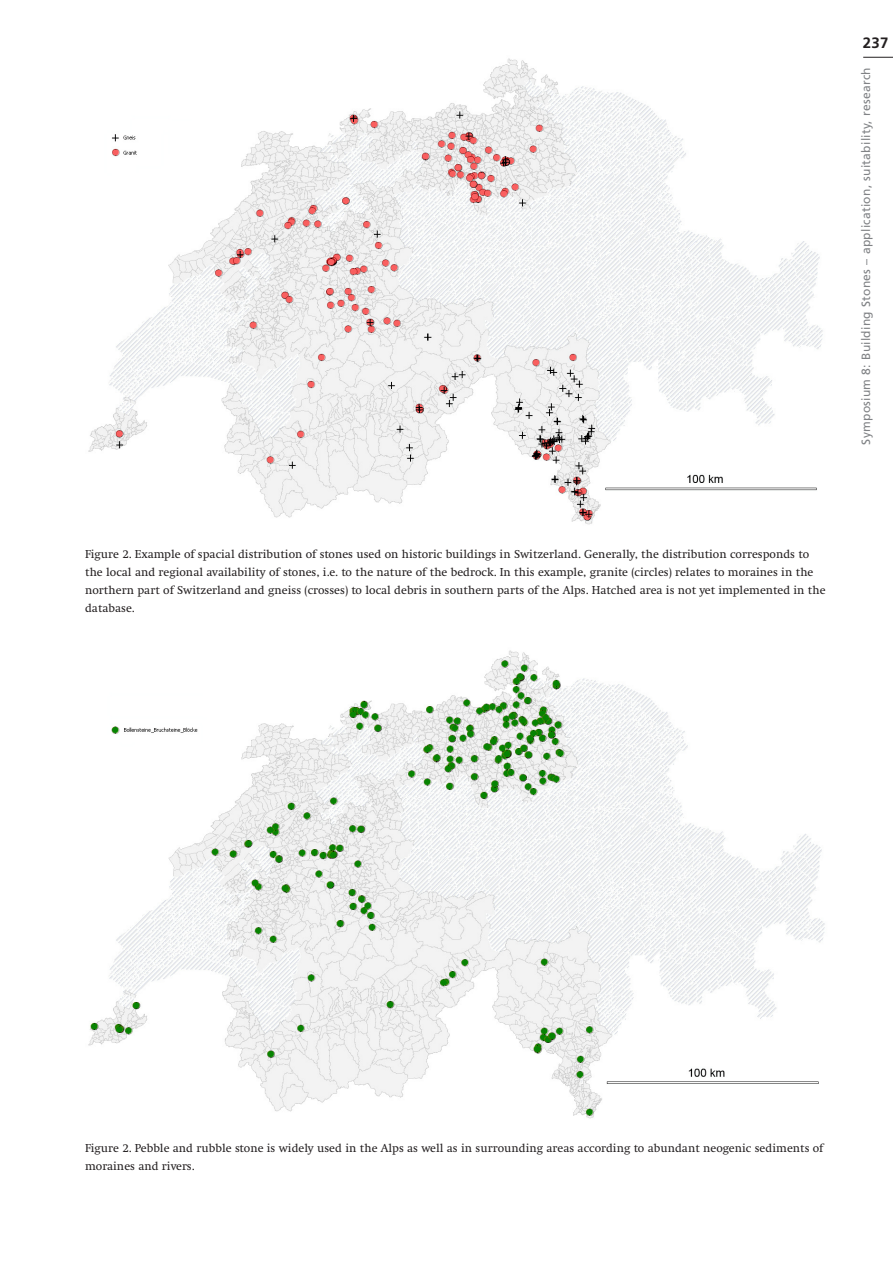
<style>
.page{position:relative;width:893px;height:1263px;background:#fff}
.page>*{position:absolute;margin:0;border:0;box-sizing:border-box;transform-origin:0 0}
.t1{font:700 15px "Frutiger";color:#231f20}
.t2{font:12px/18px "Swift";color:#231f20}
.t3{font:12px "Frutiger";letter-spacing:.025em;color:#808285}
</style>
<div class="page">
<hr style="left:863px;top:57px;width:30px;height:1px;background:#231f20">
<img style="left:88px;top:58px;width:735px;height:467px">
<img style="left:88px;top:650px;width:737px;height:469px">
<p class="t1" style="left:863px;top:34px;width:26px">237</p>
<p class="t3" style="left:859px;top:445px;width:379px;rotate:-90deg">Symposium 8: Building Stones – application, suitability, research</p>
<p class="t2" style="left:85px;top:545px;width:742px">Figure 2. Example of spacial distribution of stones used on historic buildings in Switzerland. Generally, the distribution corresponds to the local and regional availability of stones, i.e. to the nature of the bedrock. In this example, granite (circles) relates to moraines in the northern part of Switzerland and gneiss (crosses) to local debris in southern parts of the Alps. Hatched area is not yet implemented in the database.</p>
<p class="t2" style="left:85px;top:1139px;width:740px">Figure 2. Pebble and rubble stone is widely used in the Alps as well as in surrounding areas according to abundant neogenic sediments of moraines and rivers.</p>
</div>
